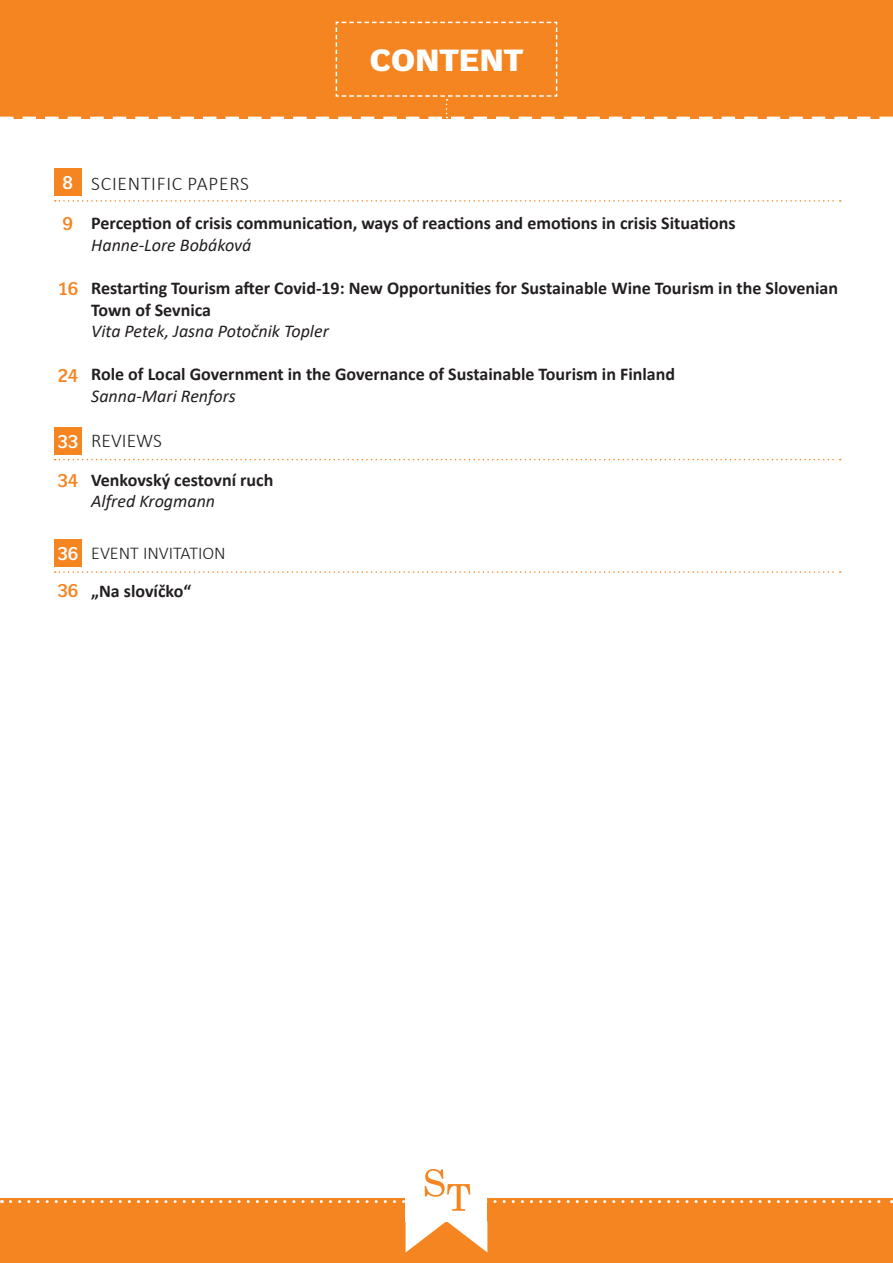
<style>
.page{position:relative;width:893px;height:1263px;background:#fff}
.page>*{position:absolute;margin:0;border:0;box-sizing:border-box;transform-origin:0 0}
.t1{font:700 30px "Dyna Grotesk DXE";letter-spacing:.015em;color:#fff}
.t2{font:300 19.5px "Calibri";letter-spacing:.04em;color:#231f20}
.t3{font:300 19.5px "Calibri";color:#231f20}
.t4{font:700 18px/21.6px "Calibri";color:#231f20}
.t5{font:italic 18px "Calibri";color:#231f20}
.t6{font:300 18px "Calibri";color:#231f20}
.t7{font:18px "Dyna Grotesk DE";color:#f58520}
.t8{font:18px "Dyna Grotesk DE";color:#fff}
</style>
<div class="page">
<div style="left:54px;top:427px;width:28px;height:28px;background:#f58520"></div>
<div style="left:54px;top:539px;width:28px;height:28px;background:#f58520"></div>
<div style="left:54px;top:168px;width:28px;height:28px;background:#f58520"></div>
<div style="left:0;top:0;width:893px;height:118px;background:#f58520"></div>
<svg style="left:0;top:21px;width:893px;height:98px"></svg>
<div style="left:0;top:1198px;width:893px;height:65px;background:#f58520"></div>
<svg style="left:406px;top:1222px;width:81px;height:30px"></svg>
<div style="left:406px;top:1154px;width:81px;height:68px;background:#fff"></div>
<svg style="left:10px;top:1169px;width:882px;height:42px"></svg>
<svg style="left:55px;top:459px;width:786px;height:1px"></svg>
<svg style="left:55px;top:571px;width:786px;height:2px"></svg>
<svg style="left:55px;top:200px;width:786px;height:2px"></svg>
<h1 class="t1" style="left:370px;top:43px;width:155px">CONTENT</h1>
<p class="t8" style="left:63px;top:172px;width:12px">8</p>
<p class="t7" style="left:63px;top:214px;width:12px">9</p>
<p class="t7" style="left:57px;top:279px;width:22px">16</p>
<p class="t7" style="left:57px;top:365px;width:22px">24</p>
<p class="t8" style="left:57px;top:431px;width:22px">33</p>
<p class="t7" style="left:57px;top:470px;width:22px">34</p>
<p class="t8" style="left:57px;top:543px;width:22px">36</p>
<p class="t7" style="left:57px;top:581px;width:22px">36</p>
<p class="t2" style="left:91px;top:171px;width:159px">SCIENTIFIC PAPERS</p>
<p class="t4" style="left:91px;top:212px;width:646px">Perception of crisis communication, ways of reactions and emotions in crisis Situations</p>
<p class="t5" style="left:91px;top:232px;width:162px">Hanne-Lore Bobáková</p>
<p class="t4" style="left:91px;top:277px;width:748px">Restarting Tourism after Covid-19: New Opportunities for Sustainable Wine Tourism in the Slovenian<br>Town of Sevnica</p>
<p class="t5" style="left:91px;top:319px;width:239px">Vita Petek, Jasna Potočnik Topler</p>
<p class="t4" style="left:91px;top:363px;width:585px">Role of Local Government in the Governance of Sustainable Tourism in Finland</p>
<p class="t5" style="left:91px;top:383px;width:146px">Sanna-Mari Renfors</p>
<p class="t3" style="left:91px;top:428px;width:72px">REVIEWS</p>
<p class="t4" style="left:91px;top:468px;width:184px">Venkovský cestovní ruch</p>
<p class="t5" style="left:91px;top:489px;width:125px">Alfred Krogmann</p>
<p class="t6" style="left:91px;top:542px;width:136px">EVENT INVITATION</p>
<p class="t4" style="left:91px;top:580px;width:101px">„Na slovíčko“</p>
</div>
